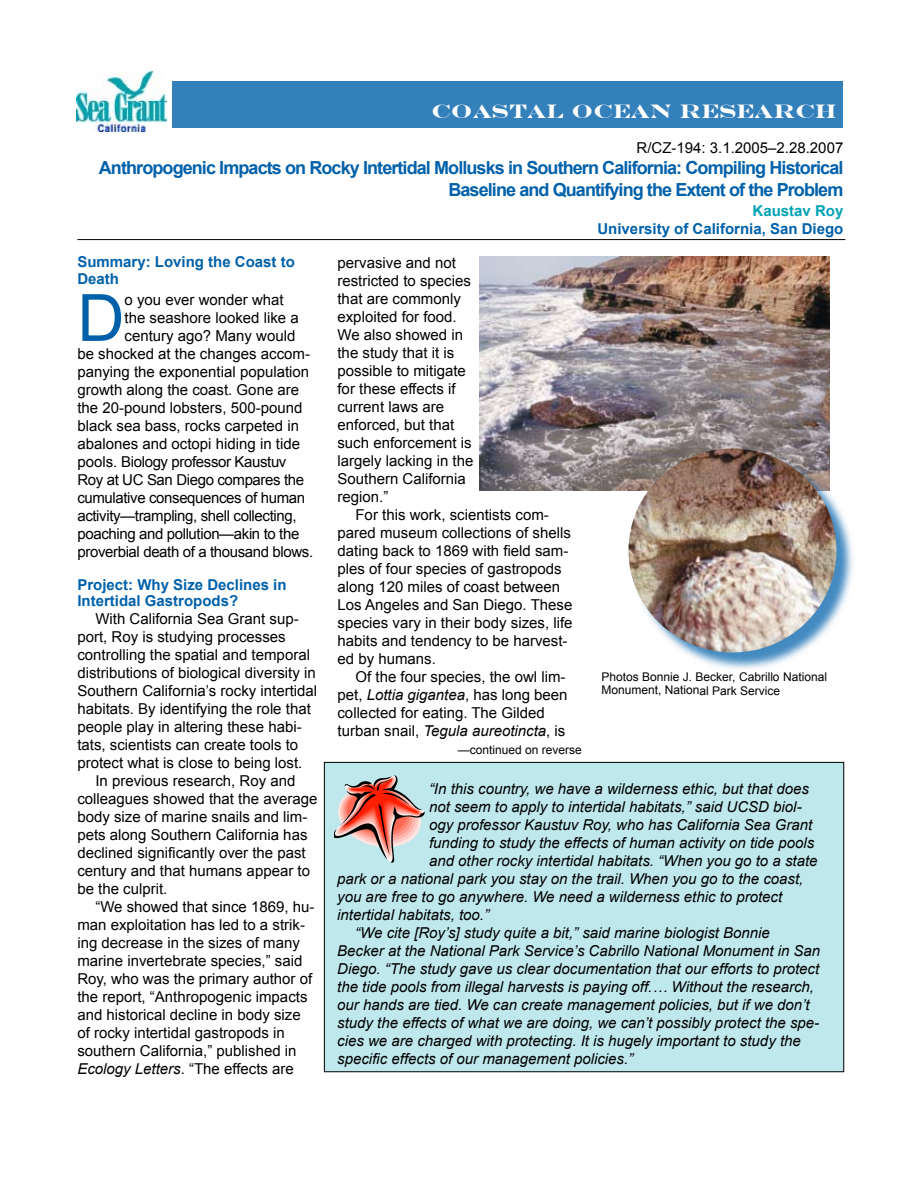
<style>
.page{position:relative;width:918px;height:1188px;background:#fff}
.page>*{position:absolute;margin:0;border:0;box-sizing:border-box;transform-origin:0 0}
.t1{font:65.25px "Arial";color:#0061aa}
.t2{font:700 19.5px "Engravers";letter-spacing:.01em;color:#fff}
.t3{font:700 18px/21.6px "Arial";letter-spacing:-.05em;color:#0061aa;text-align:right}
.t4{font:15px/18px "Arial";color:#000}
.t5{font:italic 15px "Arial";color:#000}
.t6{font:15px "Arial";letter-spacing:-.025em;color:#000}
.t7{font:700 15px/16.5px "Arial";color:#0061aa}
.t8{font:700 15px "Arial";color:#00a3b5}
.t9{font:12px/13.4px "Arial";letter-spacing:-.005em;color:#000}
.s1{font-style:italic}
</style>
<div class="page">
<div style="left:324px;top:762px;width:520px;height:310px;background:#bfe8ed"></div>
<div style="left:324px;top:762px;width:520px;height:310px;border:1px solid #000"></div>
<hr style="left:77px;top:239px;width:768px;height:1px;background:#000">
<div style="left:172px;top:81px;width:671px;height:47px;background:#3380bb"></div>
<img style="left:77px;top:71px;width:89px;height:61px">
<img style="left:479px;top:256px;width:351px;height:234px">
<img style="left:334px;top:775px;width:91px;height:87px">
<div style="left:630px;top:450px;width:227px;height:222px;background:#0061aa;opacity:.75"></div>
<img style="left:628px;top:448px;width:208px;height:204px;border-radius:50%">
<h2 class="t2" style="left:431px;top:100px;width:407px">COASTAL OCEAN RESEARCH</h2>
<p class="t4" style="left:637px;top:138px;width:208px">R/CZ-194: 3.1.2005–2.28.2007</p>
<p class="t3" style="left:99px;top:157px;width:746px">Anthropogenic Impacts on Rocky Intertidal Mollusks in Southern California: Compiling Historical<br>Baseline and Quantifying the Extent of the Problem</p>
<p class="t8" style="left:753px;top:202px;width:92px">Kaustav Roy</p>
<p class="t7" style="left:597px;top:220px;width:247px">University of California, San Diego</p>
<p class="t7" style="left:77px;top:254px;width:219px">Summary: Loving the Coast to<br>Death</p>
<h1 class="t1" style="left:77px;top:281px;width:49px">D</h1>
<p class="t4" style="left:125px;top:291px;width:161px">o you ever wonder what</p>
<p class="t4" style="left:125px;top:309px;width:176px">the seashore looked like a</p>
<p class="t4" style="left:125px;top:327px;width:172px">century ago? Many would</p>
<p class="t4" style="left:77px;top:345px;width:234px">be shocked at the changes accom-</p>
<p class="t4" style="left:77px;top:363px;width:233px">panying the exponential population</p>
<p class="t4" style="left:77px;top:381px;width:223px">growth along the coast. Gone are</p>
<p class="t4" style="left:77px;top:399px;width:227px">the 20-pound lobsters, 500-pound</p>
<p class="t4" style="left:77px;top:417px;width:223px">black sea bass, rocks carpeted in</p>
<p class="t4" style="left:77px;top:435px;width:224px">abalones and octopi hiding in tide</p>
<p class="t6" style="left:77px;top:453px;width:211px">pools. Biology professor Kaustuv</p>
<p class="t6" style="left:77px;top:471px;width:228px">Roy at UC San Diego compares the</p>
<p class="t6" style="left:77px;top:489px;width:229px">cumulative consequences of human</p>
<p class="t6" style="left:77px;top:507px;width:221px">activity—trampling, shell collecting,</p>
<p class="t6" style="left:77px;top:525px;width:223px">poaching and pollution—akin to the</p>
<p class="t6" style="left:77px;top:543px;width:237px">proverbial death of a thousand blows.</p>
<p class="t7" style="left:77px;top:576px;width:211px">Project: Why Size Declines in<br>Intertidal Gastropods?</p>
<p class="t4" style="left:95px;top:610px;width:205px">With California Sea Grant sup-</p>
<p class="t4" style="left:77px;top:628px;width:210px">port, Roy is studying processes</p>
<p class="t4" style="left:77px;top:646px;width:234px">controlling the spatial and temporal</p>
<p class="t4" style="left:77px;top:664px;width:240px">distributions of biological diversity in</p>
<p class="t4" style="left:77px;top:682px;width:241px">Southern California’s rocky intertidal</p>
<p class="t4" style="left:77px;top:700px;width:235px">habitats. By identifying the role that</p>
<p class="t4" style="left:77px;top:718px;width:226px">people play in altering these habi-</p>
<p class="t4" style="left:77px;top:736px;width:222px">tats, scientists can create tools to</p>
<p class="t4" style="left:77px;top:754px;width:227px">protect what is close to being lost.</p>
<p class="t4" style="left:95px;top:772px;width:202px">In previous research, Roy and</p>
<p class="t4" style="left:77px;top:790px;width:242px">colleagues showed that the average</p>
<p class="t4" style="left:77px;top:808px;width:232px">body size of marine snails and lim-</p>
<p class="t4" style="left:77px;top:826px;width:232px">pets along Southern California has</p>
<p class="t4" style="left:77px;top:844px;width:230px">declined significantly over the past</p>
<p class="t4" style="left:77px;top:862px;width:234px">century and that humans appear to</p>
<p class="t4" style="left:77px;top:880px;width:92px">be the culprit.</p>
<p class="t4" style="left:95px;top:898px;width:221px">“We showed that since 1869, hu-</p>
<p class="t4" style="left:77px;top:916px;width:229px">man exploitation has led to a strik-</p>
<p class="t4" style="left:77px;top:934px;width:224px">ing decrease in the sizes of many</p>
<p class="t4" style="left:77px;top:952px;width:227px">marine invertebrate species,” said</p>
<p class="t4" style="left:77px;top:970px;width:236px">Roy, who was the primary author of</p>
<p class="t4" style="left:77px;top:988px;width:232px">the report, “Anthropogenic impacts</p>
<p class="t4" style="left:77px;top:1006px;width:225px">and historical decline in body size</p>
<p class="t4" style="left:77px;top:1024px;width:209px">of rocky intertidal gastropods in</p>
<p class="t4" style="left:77px;top:1042px;width:221px">southern California,” published in</p>
<p class="t4" style="left:77px;top:1060px;width:218px"><span class="s1">Ecology Letters</span>. “The effects are</p>
<p class="t4" style="left:337px;top:254px;width:137px">pervasive and not restricted to species that are commonly exploited for food.<br>We also showed in the study that it is possible to mitigate for these effects if current laws are enforced, but that such enforcement is largely lacking in the<br>Southern California region.”</p>
<p class="t4" style="left:338px;top:506px;width:237px;text-indent:18px">For this work, scientists com&shy;pared museum collections of shells dating back to 1869 with field sam&shy;ples of four species of gastropods along 120 miles of coast between<br>Los Angeles and San Diego. These species vary in their body sizes, life habits and tendency to be harvest&shy;ed by humans.</p>
<p class="t4" style="left:337px;top:668px;width:232px;text-indent:18px">Of the four species, the owl lim&shy;pet, <span class="s1">Lottia gigantea</span>, has long been collected for eating. The Gilded turban snail, <span class="s1">Tegula aureotincta</span>, is</p>
<p class="t9" style="left:602px;top:670px;width:227px">Photos Bonnie J. Becker, Cabrillo National<br>Monument, National Park Service</p>
<p class="t9" style="left:458px;top:744px;width:126px">—continued on reverse</p>
<p class="t5" style="left:429px;top:780px;width:381px">“In this country, we have a wilderness ethic, but that does</p>
<p class="t5" style="left:429px;top:798px;width:374px">not seem to apply to intertidal habitats,” said UCSD biol-</p>
<p class="t5" style="left:429px;top:816px;width:385px">ogy professor Kaustuv Roy, who has California Sea Grant</p>
<p class="t5" style="left:429px;top:834px;width:387px">funding to study the effects of human activity on tide pools</p>
<p class="t5" style="left:429px;top:852px;width:390px">and other rocky intertidal habitats. “When you go to a state</p>
<p class="t5" style="left:337px;top:870px;width:468px">park or a national park you stay on the trail. When you go to the coast,</p>
<p class="t5" style="left:337px;top:888px;width:446px">you are free to go anywhere. We need a wilderness ethic to protect</p>
<p class="t5" style="left:337px;top:906px;width:153px">intertidal habitats, too.”</p>
<p class="t5" style="left:355px;top:924px;width:416px">“We cite [Roy’s] study quite a bit,” said marine biologist Bonnie</p>
<p class="t5" style="left:337px;top:942px;width:484px">Becker at the National Park Service’s Cabrillo National Monument in San</p>
<p class="t5" style="left:337px;top:960px;width:483px">Diego. “The study gave us clear documentation that our efforts to protect</p>
<p class="t5" style="left:337px;top:978px;width:478px">the tide pools from illegal harvests is paying off.… Without the research,</p>
<p class="t5" style="left:337px;top:996px;width:474px">our hands are tied. We can create management policies, but if we don’t</p>
<p class="t5" style="left:337px;top:1014px;width:483px">study the effects of what we are doing, we can’t possibly protect the spe-</p>
<p class="t5" style="left:337px;top:1032px;width:465px">cies we are charged with protecting. It is hugely important to study the</p>
<p class="t5" style="left:337px;top:1050px;width:297px">specific effects of our management policies.”</p>
</div>
